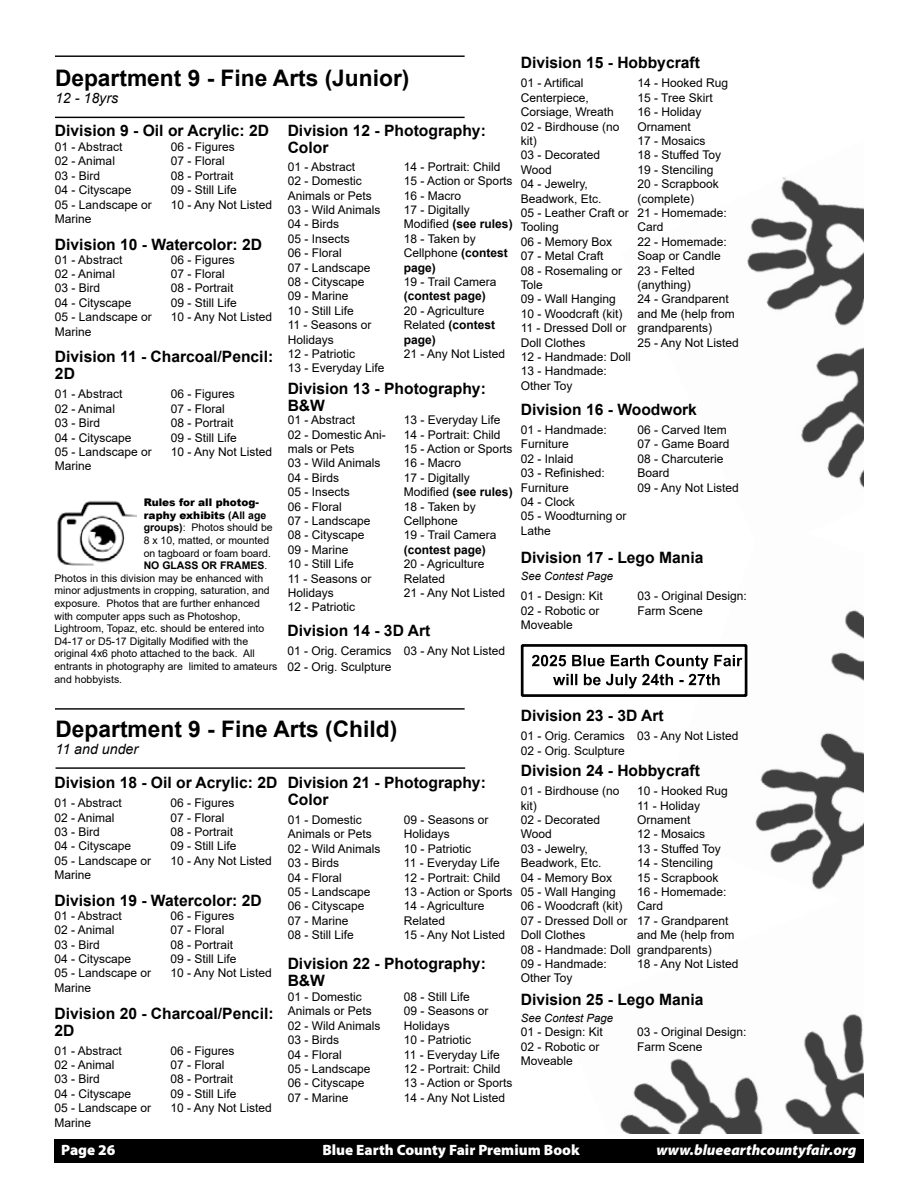
<style>
.page{position:relative;width:918px;height:1188px;background:#fff}
.page>*{position:absolute;margin:0;border:0;box-sizing:border-box;transform-origin:0 0}
.t1{font:700 22.8px "Arial";color:#000}
.t2{font:700 15.6px/17.1px "Arial";color:#000}
.t3{font:900 15px "Myriad Pro";color:#fff}
.t4{font:italic 900 15px "Myriad Pro";color:#fff}
.t5{font:italic 14.25px "Arial";color:#000}
.t6{font:12px/14.4px "Arial";color:#000}
.t7{font:700 12px "Arial";color:#000}
.t8{font:italic 11.4px "Arial";color:#000}
.t9{font:10.5px "Arial";color:#000}
.t10{font:900 10.5px "Arial";color:#000}
.t11{font:700 10.5px "Arial";color:#000}
.s1{font-weight:700}
.s2{font-weight:400}
</style>
<div class="page">
<div style="left:54px;top:1139px;width:810px;height:23px;background:#000"></div>
<img style="left:747px;top:177px;width:117px;height:311px">
<img style="left:747px;top:610px;width:117px;height:278px">
<img style="left:620px;top:888px;width:244px;height:246px">
<hr style="left:55px;top:55px;width:410px;height:2px;background:#000">
<hr style="left:55px;top:117px;width:410px;height:1px;background:#000">
<img style="left:57px;top:501px;width:80px;height:65px">
<hr style="left:56px;top:767px;width:409px;height:2px;background:#000">
<hr style="left:55px;top:708px;width:410px;height:2px;background:#000">
<div style="left:521px;top:644px;width:226px;height:53px;border:3px solid #000"></div>
<svg style="left:532px;top:655px;width:210px;height:33px"></svg>
<h1 class="t1" style="left:55px;top:62px;width:356px">Department 9 - Fine Arts (Junior)</h1>
<p class="t5" style="left:55px;top:89px;width:65px">12 - 18yrs</p>
<h2 class="t2" style="left:55px;top:122px;width:216px">Division 9 - Oil or Acrylic: 2D</h2>
<p class="t6" style="left:55px;top:140px;width:98px">01 - Abstract<br>02 - Animal<br>03 - Bird<br>04 - Cityscape<br>05 - Landscape or<br>Marine</p>
<p class="t6" style="left:171px;top:140px;width:103px">06 - Figures<br>07 - Floral<br>08 - Portrait<br>09 - Still Life<br>10 - Any Not Listed</p>
<h2 class="t2" style="left:55px;top:236px;width:209px">Division 10 - Watercolor: 2D</h2>
<p class="t6" style="left:55px;top:252px;width:98px">01 - Abstract<br>02 - Animal<br>03 - Bird<br>04 - Cityscape<br>05 - Landscape or<br>Marine</p>
<p class="t6" style="left:171px;top:252px;width:103px">06 - Figures<br>07 - Floral<br>08 - Portrait<br>09 - Still Life<br>10 - Any Not Listed</p>
<h2 class="t2" style="left:55px;top:349px;width:220px">Division 11 - Charcoal/Pencil:<br>2D</h2>
<p class="t6" style="left:55px;top:387px;width:98px">01 - Abstract<br>02 - Animal<br>03 - Bird<br>04 - Cityscape<br>05 - Landscape or<br>Marine</p>
<p class="t6" style="left:171px;top:387px;width:103px">06 - Figures<br>07 - Floral<br>08 - Portrait<br>09 - Still Life<br>10 - Any Not Listed</p>
<p class="t10" style="left:144px;top:495px;width:117px">Rules for all photog-</p>
<p class="t10" style="left:144px;top:507px;width:124px">raphy exhibits <span class="s1">(All age</span></p>
<p class="t9" style="left:144px;top:520px;width:130px"><span class="s1">groups)</span>: Photos should be</p>
<p class="t9" style="left:144px;top:533px;width:127px">8 x 10, matted, or mounted</p>
<p class="t9" style="left:144px;top:546px;width:129px">on tagboard or foam board.</p>
<p class="t11" style="left:144px;top:558px;width:125px">NO GLASS OR FRAMES<span class="s2">.</span></p>
<p class="t9" style="left:54px;top:571px;width:210px">Photos in this division may be enhanced with</p>
<p class="t9" style="left:54px;top:583px;width:217px">minor adjustments in cropping, saturation, and</p>
<p class="t9" style="left:54px;top:596px;width:207px">exposure. Photos that are further enhanced</p>
<p class="t9" style="left:54px;top:609px;width:188px">with computer apps such as Photoshop,</p>
<p class="t9" style="left:54px;top:621px;width:211px">Lightroom, Topaz, etc. should be entered into</p>
<p class="t9" style="left:54px;top:634px;width:195px">D4-17 or D5-17 Digitally Modified with the</p>
<p class="t9" style="left:54px;top:646px;width:202px">original 4x6 photo attached to the back. All</p>
<p class="t9" style="left:54px;top:659px;width:224px">entrants in photography are limited to amateurs</p>
<p class="t9" style="left:54px;top:672px;width:69px">and hobbyists.</p>
<h2 class="t2" style="left:288px;top:122px;width:200px">Division 12 - Photography:<br>Color</h2>
<p class="t6" style="left:288px;top:159px;width:98px">01 - Abstract<br>02 - Domestic<br>Animals or Pets<br>03 - Wild Animals<br>04 - Birds<br>05 - Insects<br>06 - Floral<br>07 - Landscape<br>08 - Cityscape<br>09 - Marine<br>10 - Still Life<br>11 - Seasons or<br>Holidays<br>12 - Patriotic<br>13 - Everyday Life</p>
<p class="t6" style="left:404px;top:159px;width:110px">14 - Portrait: Child<br>15 - Action or Sports<br>16 - Macro<br>17 - Digitally<br>Modified <span class="s1">(see rules)<br></span>18 - Taken by<br>Cellphone <span class="s1">(contest page)</span></p>
<p class="t6" style="left:404px;top:275px;width:94px">19 - Trail Camera</p>
<p class="t7" style="left:404px;top:288px;width:84px">(contest page)</p>
<p class="t6" style="left:404px;top:303px;width:93px">20 - Agriculture<br>Related <span class="s1">(contest page)</span></p>
<p class="t6" style="left:404px;top:347px;width:103px">21 - Any Not Listed</p>
<h2 class="t2" style="left:288px;top:380px;width:200px">Division 13 - Photography:<br>B&amp;W</h2>
<p class="t6" style="left:288px;top:413px;width:100px">01 - Abstract<br>02 - Domestic Ani&shy;mals or Pets<br>03 - Wild Animals<br>04 - Birds<br>05 - Insects<br>06 - Floral<br>07 - Landscape<br>08 - Cityscape<br>09 - Marine<br>10 - Still Life<br>11 - Seasons or<br>Holidays<br>12 - Patriotic</p>
<p class="t6" style="left:404px;top:413px;width:110px">13 - Everyday Life<br>14 - Portrait: Child<br>15 - Action or Sports<br>16 - Macro<br>17 - Digitally<br>Modified <span class="s1">(see rules)<br></span>18 - Taken by<br>Cellphone<br>19 - Trail Camera</p>
<p class="t7" style="left:404px;top:541px;width:84px">(contest page)</p>
<p class="t6" style="left:404px;top:557px;width:103px">20 - Agriculture<br>Related<br>21 - Any Not Listed</p>
<h2 class="t2" style="left:287px;top:623px;width:144px">Division 14 - 3D Art</h2>
<p class="t6" style="left:287px;top:643px;width:106px;line-height:15.3px">01 - Orig. Ceramics<br>02 - Orig. Sculpture</p>
<p class="t6" style="left:404px;top:644px;width:103px">03 - Any Not Listed</p>
<h2 class="t2" style="left:521px;top:54px;width:181px">Division 15 - Hobbycraft</h2>
<p class="t6" style="left:521px;top:76px;width:111px">01 - Artifical<br>Centerpiece,<br>Corsiage, Wreath<br>02 - Birdhouse (no kit)<br>03 - Decorated<br>Wood<br>04 - Jewelry,<br>Beadwork, Etc.<br>05 - Leather Craft or<br>Tooling<br>06 - Memory Box<br>07 - Metal Craft<br>08 - Rosemaling or<br>Tole<br>09 - Wall Hanging<br>10 - Woodcraft (kit)<br>11 - Dressed Doll or<br>Doll Clothes<br>12 - Handmade: Doll<br>13 - Handmade:<br>Other Toy</p>
<p class="t6" style="left:638px;top:76px;width:103px">14 - Hooked Rug<br>15 - Tree Skirt<br>16 - Holiday<br>Ornament<br>17 - Mosaics<br>18 - Stuffed Toy<br>19 - Stenciling<br>20 - Scrapbook (complete)<br>21 - Homemade:<br>Card<br>22 - Homemade:<br>Soap or Candle<br>23 - Felted (anything)<br>24 - Grandparent and Me (help from grandparents)<br>25 - Any Not Listed</p>
<h2 class="t2" style="left:521px;top:401px;width:178px">Division 16 - Woodwork</h2>
<p class="t6" style="left:521px;top:423px;width:107px">01 - Handmade:<br>Furniture<br>02 - Inlaid<br>03 - Refinished:<br>Furniture<br>04 - Clock<br>05 - Woodturning or<br>Lathe</p>
<p class="t6" style="left:638px;top:423px;width:103px">06 - Carved Item<br>07 - Game Board<br>08 - Charcuterie<br>Board<br>09 - Any Not Listed</p>
<h2 class="t2" style="left:521px;top:549px;width:184px">Division 17 - Lego Mania</h2>
<p class="t8" style="left:521px;top:568px;width:94px">See Contest Page</p>
<p class="t6" style="left:521px;top:589px;width:84px">01 - Design: Kit<br>02 - Robotic or<br>Moveable</p>
<p class="t6" style="left:638px;top:589px;width:111px">03 - Original Design:<br>Farm Scene</p>
<h1 class="t1" style="left:56px;top:713px;width:343px">Department 9 - Fine Arts (Child)</h1>
<p class="t5" style="left:56px;top:740px;width:84px">11 and under</p>
<h2 class="t2" style="left:54px;top:774px;width:224px">Division 18 - Oil or Acrylic: 2D</h2>
<p class="t6" style="left:54px;top:796px;width:98px">01 - Abstract<br>02 - Animal<br>03 - Bird<br>04 - Cityscape<br>05 - Landscape or<br>Marine</p>
<p class="t6" style="left:170px;top:796px;width:103px">06 - Figures<br>07 - Floral<br>08 - Portrait<br>09 - Still Life<br>10 - Any Not Listed</p>
<h2 class="t2" style="left:54px;top:892px;width:209px">Division 19 - Watercolor: 2D</h2>
<p class="t6" style="left:54px;top:908px;width:98px">01 - Abstract<br>02 - Animal<br>03 - Bird<br>04 - Cityscape<br>05 - Landscape or<br>Marine</p>
<p class="t6" style="left:170px;top:908px;width:103px">06 - Figures<br>07 - Floral<br>08 - Portrait<br>09 - Still Life<br>10 - Any Not Listed</p>
<h2 class="t2" style="left:54px;top:1005px;width:221px">Division 20 - Charcoal/Pencil:<br>2D</h2>
<p class="t6" style="left:54px;top:1043px;width:98px">01 - Abstract<br>02 - Animal<br>03 - Bird<br>04 - Cityscape<br>05 - Landscape or<br>Marine</p>
<p class="t6" style="left:170px;top:1043px;width:103px">06 - Figures<br>07 - Floral<br>08 - Portrait<br>09 - Still Life<br>10 - Any Not Listed</p>
<h2 class="t2" style="left:288px;top:774px;width:200px">Division 21 - Photography:<br>Color</h2>
<p class="t6" style="left:288px;top:813px;width:94px">01 - Domestic<br>Animals or Pets<br>02 - Wild Animals<br>03 - Birds<br>04 - Floral<br>05 - Landscape<br>06 - Cityscape<br>07 - Marine<br>08 - Still Life</p>
<p class="t6" style="left:404px;top:813px;width:110px">09 - Seasons or<br>Holidays<br>10 - Patriotic<br>11 - Everyday Life<br>12 - Portrait: Child<br>13 - Action or Sports<br>14 - Agriculture<br>Related<br>15 - Any Not Listed</p>
<h2 class="t2" style="left:288px;top:955px;width:200px">Division 22 - Photography:<br>B&amp;W</h2>
<p class="t6" style="left:288px;top:990px;width:94px">01 - Domestic<br>Animals or Pets<br>02 - Wild Animals<br>03 - Birds<br>04 - Floral<br>05 - Landscape<br>06 - Cityscape<br>07 - Marine</p>
<p class="t6" style="left:404px;top:990px;width:110px">08 - Still Life<br>09 - Seasons or<br>Holidays<br>10 - Patriotic<br>11 - Everyday Life<br>12 - Portrait: Child<br>13 - Action or Sports<br>14 - Any Not Listed</p>
<h2 class="t2" style="left:521px;top:707px;width:144px">Division 23 - 3D Art</h2>
<p class="t6" style="left:521px;top:728px;width:106px;line-height:15.3px">01 - Orig. Ceramics<br>02 - Orig. Sculpture</p>
<p class="t6" style="left:637px;top:729px;width:103px">03 - Any Not Listed</p>
<h2 class="t2" style="left:521px;top:762px;width:181px">Division 24 - Hobbycraft</h2>
<p class="t6" style="left:521px;top:784px;width:112px">01 - Birdhouse (no kit)<br>02 - Decorated<br>Wood<br>03 - Jewelry,<br>Beadwork, Etc.<br>04 - Memory Box<br>05 - Wall Hanging<br>06 - Woodcraft (kit)<br>07 - Dressed Doll or<br>Doll Clothes<br>08 - Handmade: Doll<br>09 - Handmade:<br>Other Toy</p>
<p class="t6" style="left:637px;top:784px;width:103px">10 - Hooked Rug<br>11 - Holiday<br>Ornament<br>12 - Mosaics<br>13 - Stuffed Toy<br>14 - Stenciling<br>15 - Scrapbook<br>16 - Homemade:<br>Card<br>17 - Grandparent and Me (help from grandparents)<br>18 - Any Not Listed</p>
<h2 class="t2" style="left:521px;top:991px;width:184px">Division 25 - Lego Mania</h2>
<p class="t8" style="left:521px;top:1011px;width:94px">See Contest Page</p>
<p class="t6" style="left:521px;top:1025px;width:84px">01 - Design: Kit<br>02 - Robotic or<br>Moveable</p>
<p class="t6" style="left:637px;top:1025px;width:111px">03 - Original Design:<br>Farm Scene</p>
<p class="t3" style="left:61px;top:1141px;width:56px">Page 26</p>
<p class="t3" style="left:322px;top:1141px;width:259px">Blue Earth County Fair Premium Book</p>
<p class="t4" style="left:656px;top:1142px;width:202px">www.blueearthcountyfair.org</p>
</div>
